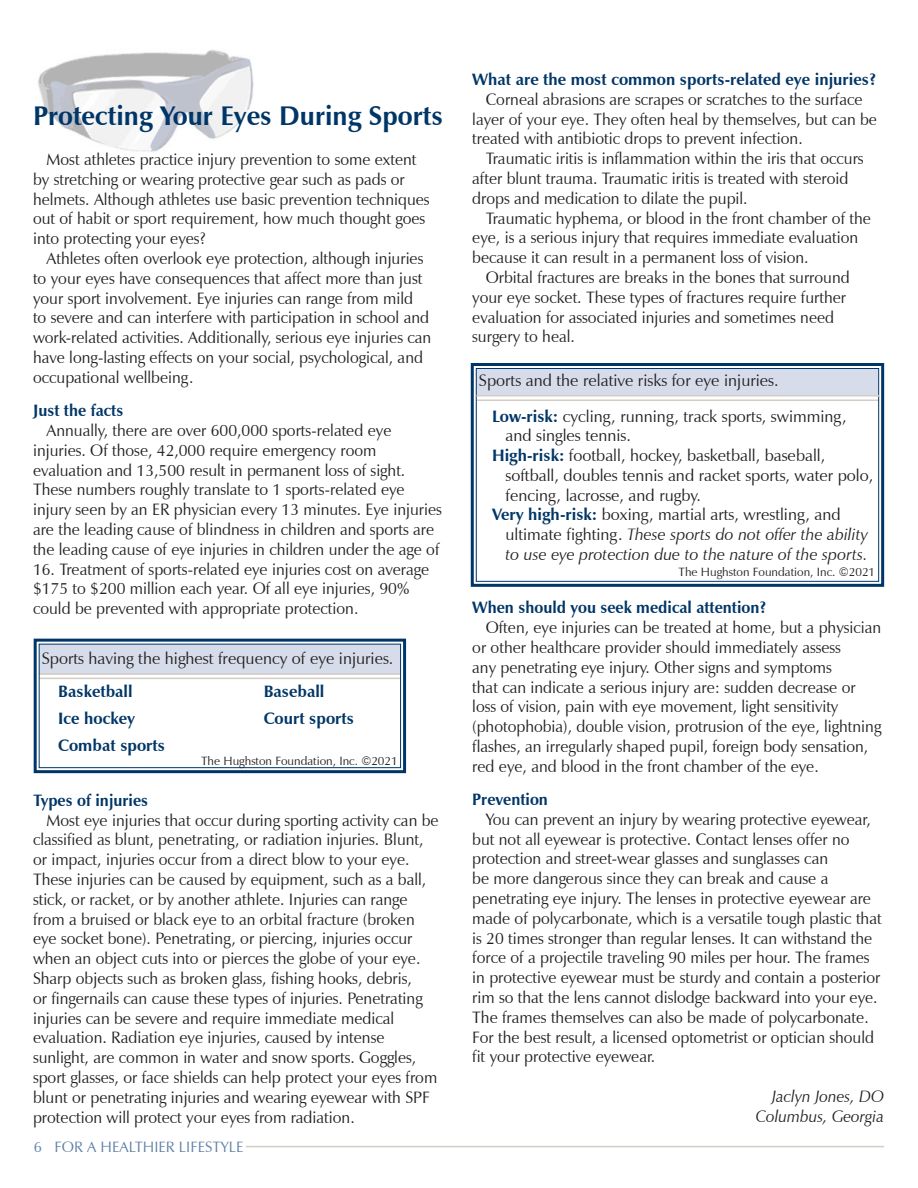
<style>
.page{position:relative;width:918px;height:1188px;background:#fff}
.page>*{position:absolute;margin:0;border:0;box-sizing:border-box;transform-origin:0 0}
.t1{font:700 27px "Zapf Humanist 601 BT";color:#003667}
.body{font:16.5px/19.8px "Zapf Humanist 601 BT";color:#231f20}
.body-2{font:italic 16.5px/19.8px "Zapf Humanist 601 BT";color:#231f20}
.par_heading{font:700 16.5px "Zapf Humanist 601 BT";color:#003667}
.labels{font:16.5px "Zapf Humanist 601 BT";color:#231f20}
.labels-2{font:700 16.5px "Zapf Humanist 601 BT";color:#003667}
.author{font:italic 16.5px "Zapf Humanist 601 BT";color:#231f20}
.t2{font:15px "Zapf Humanist 601 BT";color:#6180a7}
.copyright{font:12px "Zapf Humanist 601 BT";color:#231f20}
.s1{font-weight:700;color:#003667}
.s2{font-weight:700;font-style:normal;color:#003667}
.s3{font-style:normal}
</style>
<div class="page">
<img style="left:38px;top:49px;width:216px;height:103px">
<svg style="left:470px;top:363px;width:415px;height:224px"></svg>
<div style="left:476px;top:368px;width:403px;height:214px;border:1px solid #003667"></div>
<hr style="left:476px;top:395px;width:403px;height:1px;background:#d4cdc5">
<svg style="left:33px;top:638px;width:374px;height:136px"></svg>
<div style="left:39px;top:644px;width:362px;height:124px;border:1px solid #003667"></div>
<hr style="left:246px;top:1146px;width:638px;height:1px;background:#d4cdc5">
<p class="t1" style="left:33px;top:99px;width:412px">Protecting Your Eyes During Sports</p>
<p class="body" style="left:33px;top:149px;width:398px;text-indent:14px">Most athletes practice injury prevention to some extent by stretching or wearing protective gear such as pads or helmets. Although athletes use basic prevention techniques out of habit or sport requirement, how much thought goes into protecting your eyes?</p>
<p class="body" style="left:33px;top:248px;width:400px;text-indent:14px">Athletes often overlook eye protection, although injuries to your eyes have consequences that affect more than just your sport involvement. Eye injuries can range from mild<br>to severe and can interfere with participation in school and work-related activities. Additionally, serious eye injuries can have long-lasting effects on your social, psychological, and occupational wellbeing.</p>
<p class="par_heading" style="left:33px;top:400px;width:92px">Just the facts</p>
<p class="body" style="left:33px;top:420px;width:410px;text-indent:14px">Annually, there are over 600,000 sports-related eye injuries. Of those, 42,000 require emergency room evaluation and 13,500 result in permanent loss of sight.<br>These numbers roughly translate to 1 sports-related eye injury seen by an ER physician every 13 minutes. Eye injuries are the leading cause of blindness in children and sports are the leading cause of eye injuries in children under the age of</p>
<p class="body" style="left:33px;top:559px;width:398px">16. Treatment of sports-related eye injuries cost on average $175 to $200 million each year. Of all eye injuries, 90% could be prevented with appropriate protection.</p>
<p class="labels" style="left:42px;top:648px;width:353px">Sports having the highest frequency of eye injuries.</p>
<p class="labels-2" style="left:58px;top:681px;width:76px">Basketball</p>
<p class="labels-2" style="left:264px;top:681px;width:62px">Baseball</p>
<p class="labels-2" style="left:58px;top:708px;width:78px">Ice hockey</p>
<p class="labels-2" style="left:264px;top:708px;width:92px">Court sports</p>
<p class="labels-2" style="left:58px;top:735px;width:108px">Combat sports</p>
<p class="copyright" style="left:201px;top:753px;width:198px">The Hughston Foundation, Inc. ©2021</p>
<p class="par_heading" style="left:33px;top:790px;width:117px">Types of injuries</p>
<p class="body" style="left:33px;top:810px;width:407px;text-indent:14px">Most eye injuries that occur during sporting activity can be classified as blunt, penetrating, or radiation injuries. Blunt, or impact, injuries occur from a direct blow to your eye.<br>These injuries can be caused by equipment, such as a ball, stick, or racket, or by another athlete. Injuries can range from a bruised or black eye to an orbital fracture (broken eye socket bone). Penetrating, or piercing, injuries occur when an object cuts into or pierces the globe of your eye.<br>Sharp objects such as broken glass, fishing hooks, debris,<br>or fingernails can cause these types of injuries. Penetrating injuries can be severe and require immediate medical evaluation. Radiation eye injuries, caused by intense sunlight, are common in water and snow sports. Goggles, sport glasses, or face shields can help protect your eyes from blunt or penetrating injuries and wearing eyewear with SPF protection will protect your eyes from radiation.</p>
<p class="t2" style="left:34px;top:1137px;width:211px">6 FOR A HEALTHIER LIFESTYLE</p>
<p class="par_heading" style="left:472px;top:69px;width:406px">What are the most common sports-related eye injuries?</p>
<p class="body" style="left:472px;top:89px;width:406px;text-indent:14px">Corneal abrasions are scrapes or scratches to the surface layer of your eye. They often heal by themselves, but can be treated with antibiotic drops to prevent infection.</p>
<p class="body" style="left:472px;top:149px;width:393px;text-indent:14px">Traumatic iritis is inflammation within the iris that occurs after blunt trauma. Traumatic iritis is treated with steroid drops and medication to dilate the pupil.</p>
<p class="body" style="left:472px;top:208px;width:400px;text-indent:14px">Traumatic hyphema, or blood in the front chamber of the eye, is a serious injury that requires immediate evaluation because it can result in a permanent loss of vision.</p>
<p class="body" style="left:472px;top:267px;width:379px;text-indent:14px">Orbital fractures are breaks in the bones that surround your eye socket. These types of fractures require further evaluation for associated injuries and sometimes need surgery to heal.</p>
<p class="labels" style="left:479px;top:370px;width:301px">Sports and the relative risks for eye injuries.</p>
<p class="body" style="left:506px;top:406px;width:343px;text-indent:-14px"><span class="s1">Low-risk:</span> cycling, running, track sports, swimming, and singles tennis.</p>
<p class="body" style="left:506px;top:445px;width:369px;text-indent:-14px"><span class="s1">High-risk:</span> football, hockey, basketball, baseball, softball, doubles tennis and racket sports, water polo, fencing, lacrosse, and rugby.</p>
<p class="body-2" style="left:506px;top:505px;width:364px;text-indent:-14px"><span class="s2">Very high-risk:</span> <span class="s3">boxing, martial arts, wrestling, and ultimate fighting.</span> These sports do not offer the ability to use eye protection due to the nature of the sports.</p>
<p class="copyright" style="left:679px;top:564px;width:198px">The Hughston Foundation, Inc. ©2021</p>
<p class="par_heading" style="left:472px;top:597px;width:296px">When should you seek medical attention?</p>
<p class="body" style="left:472px;top:618px;width:411px;text-indent:14px">Often, eye injuries can be treated at home, but a physician or other healthcare provider should immediately assess<br>any penetrating eye injury. Other signs and symptoms<br>that can indicate a serious injury are: sudden decrease or loss of vision, pain with eye movement, light sensitivity (photophobia), double vision, protrusion of the eye, lightning flashes, an irregularly shaped pupil, foreign body sensation, red eye, and blood in the front chamber of the eye.</p>
<p class="par_heading" style="left:472px;top:789px;width:77px">Prevention</p>
<p class="body" style="left:472px;top:809px;width:411px;text-indent:14px">You can prevent an injury by wearing protective eyewear, but not all eyewear is protective. Contact lenses offer no protection and street-wear glasses and sunglasses can<br>be more dangerous since they can break and cause a penetrating eye injury. The lenses in protective eyewear are made of polycarbonate, which is a versatile tough plastic that is 20 times stronger than regular lenses. It can withstand the force of a projectile traveling 90 miles per hour. The frames in protective eyewear must be sturdy and contain a posterior rim so that the lens cannot dislodge backward into your eye.<br>The frames themselves can also be made of polycarbonate.<br>For the best result, a licensed optometrist or optician should fit your protective eyewear.</p>
<p class="author" style="left:772px;top:1086px;width:114px">Jaclyn Jones, DO</p>
<p class="author" style="left:756px;top:1106px;width:129px">Columbus, Georgia</p>
</div>
